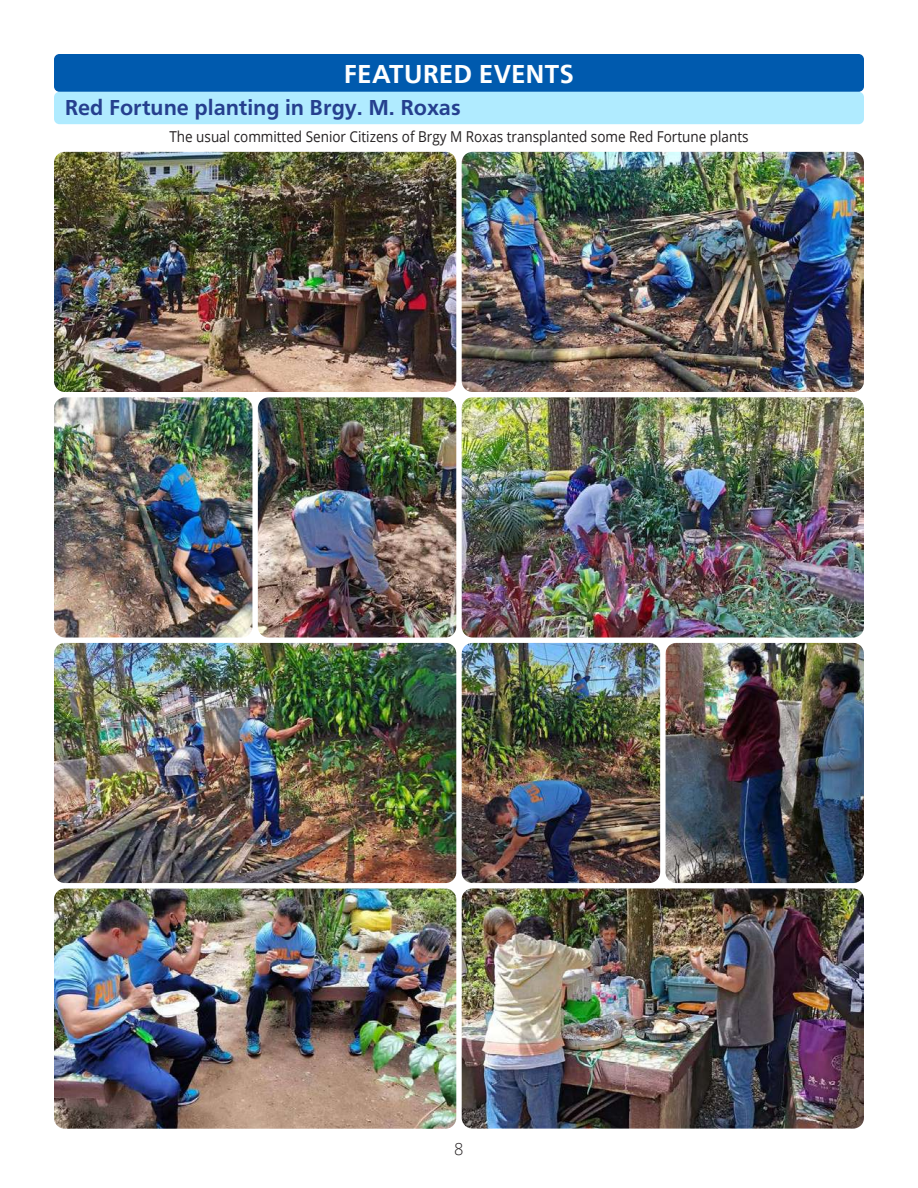
<style>
.page{position:relative;width:918px;height:1188px;background:#fff}
.page>*{position:absolute;margin:0;border:0;box-sizing:border-box;transform-origin:0 0}
.t1{font:700 27px "Carto Gothic Std";color:#fff}
.t2{font:700 22.5px "Carto Gothic Std";color:#253f8e}
.t3{font:300 16.5px "Open Sans";color:#231f20}
.t4{font:15px "Open Sans";color:#231f20;scale:.9 1}
</style>
<div class="page">
<div style="left:54px;top:54px;width:810px;height:38px;background:#005aae;border-radius:5px"></div>
<div style="left:54px;top:92px;width:810px;height:32px;background:#b0ebff;border-radius:5px"></div>
<img style="left:54px;top:152px;width:402px;height:240px">
<img style="left:54px;top:643px;width:402px;height:240px">
<img style="left:54px;top:397px;width:198px;height:241px">
<img style="left:462px;top:643px;width:198px;height:240px">
<img style="left:258px;top:397px;width:198px;height:241px">
<img style="left:666px;top:643px;width:198px;height:240px">
<img style="left:462px;top:152px;width:402px;height:240px">
<img style="left:54px;top:889px;width:402px;height:240px">
<img style="left:462px;top:397px;width:402px;height:241px">
<img style="left:462px;top:888px;width:402px;height:241px">
<h1 class="t1" style="left:344px;top:58px;width:232px">FEATURED EVENTS</h1>
<h2 class="t2" style="left:65px;top:94px;width:397px">Red Fortune planting in Brgy. M. Roxas</h2>
<p class="t4" style="left:169px;top:126px;width:645px">The usual committed Senior Citizens of Brgy M Roxas transplanted some Red Fortune plants</p>
<p class="t3" style="left:454px;top:1137px;width:11px">8</p>
</div>
